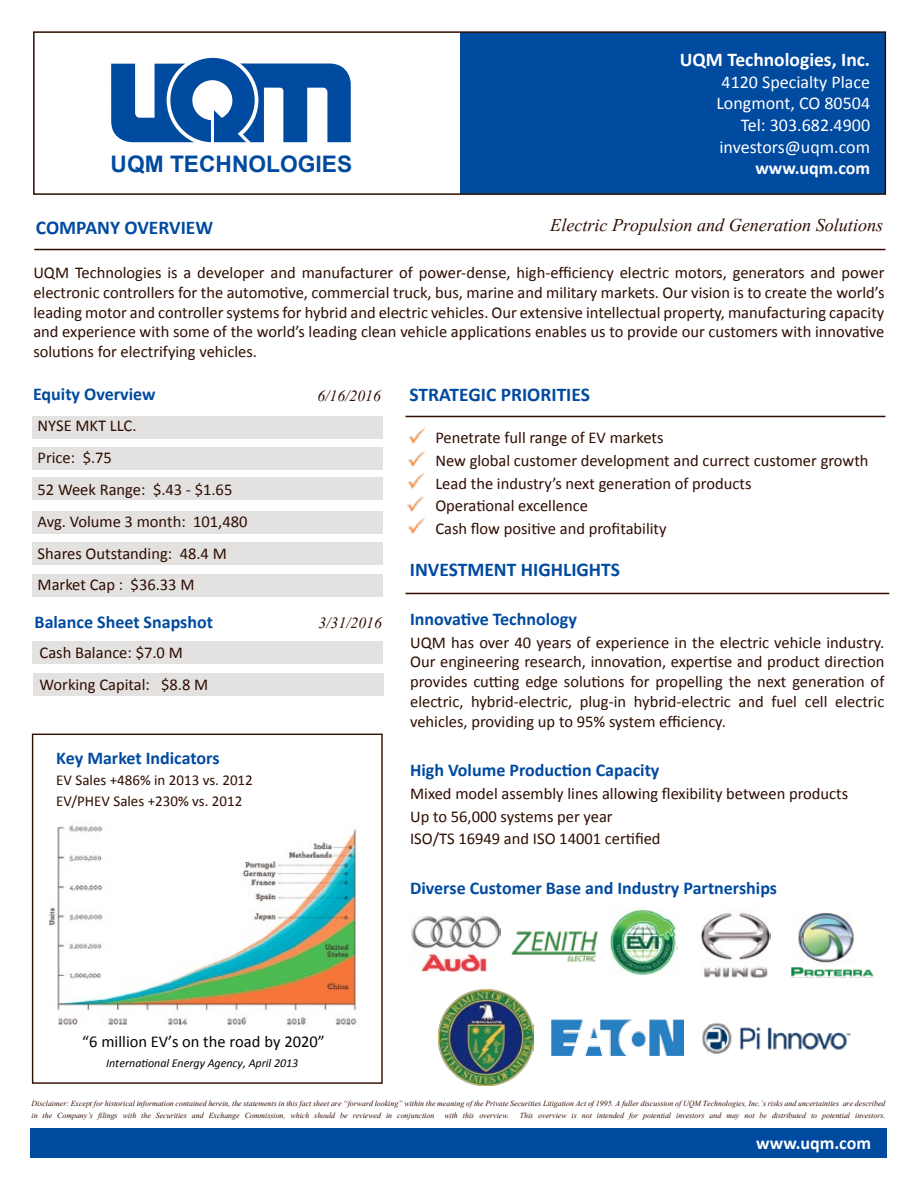
<style>
.page{position:relative;width:918px;height:1188px;background:#fff}
.page>*{position:absolute;margin:0;border:0;box-sizing:border-box;transform-origin:0 0}
.t1{font:700 22.8px "Arial";color:#004aa0}
.t2{font:22.5px "Vijaya";color:#2f0d00}
.t3{font:700 19.5px "Calibri";color:#004aa0}
.t4{font:700 19.5px "Calibri";color:#fff}
.t5{font:19.5px "Vijaya";color:#2f0d00}
.t6{font:700 18px "Calibri";color:#004aa0}
.t7{font:18px/21.6px "Calibri";color:#fff;text-align:right}
.t8{font:700 18px "Calibri";color:#fff}
.t9{font:16.5px/19.8px "Calibri";color:#2f0d00}
.t10{font:16.5px "Calibri";color:#060305}
.t11{font:15px/21px "Calibri";color:#2f0d00}
.t12{font:italic 12px "Calibri";color:#060305}
.t13{font:9.75px/11.7px "Vijaya";color:#2f0d00}
</style>
<div class="page">
<img style="left:511px;top:931px;width:99px;height:31px">
<div style="left:460px;top:32px;width:426px;height:162px;background:#004aa0"></div>
<div style="left:32px;top:447px;width:351px;height:23px;background:#e3e2e1"></div>
<div style="left:33px;top:416px;width:350px;height:22px;background:#e3e2e1"></div>
<div style="left:32px;top:511px;width:351px;height:23px;background:#e3e2e1"></div>
<div style="left:32px;top:478px;width:351px;height:22px;background:#e3e2e1"></div>
<div style="left:32px;top:574px;width:351px;height:23px;background:#e3e2e1"></div>
<div style="left:32px;top:543px;width:351px;height:22px;background:#e3e2e1"></div>
<div style="left:33px;top:673px;width:351px;height:23px;background:#e3e2e1"></div>
<div style="left:32px;top:642px;width:351px;height:22px;background:#e3e2e1"></div>
<div style="left:32px;top:734px;width:351px;height:350px;background:#fff;border:1px solid #2f0d00"></div>
<div style="left:33px;top:31px;width:853px;height:164px;border:1px solid #2f0d00"></div>
<svg style="left:111px;top:57px;width:240px;height:85px"></svg>
<hr style="left:34px;top:249px;width:852px;height:1px;background:#2f0d00">
<hr style="left:406px;top:593px;width:483px;height:1px;background:#2f0d00">
<img style="left:411px;top:916px;width:90px;height:56px">
<img style="left:610px;top:909px;width:68px;height:67px">
<img style="left:701px;top:912px;width:70px;height:66px">
<hr style="left:406px;top:416px;width:479px;height:1px;background:#2f0d00">
<img style="left:407px;top:427px;width:18px;height:107px">
<img style="left:50px;top:825px;width:307px;height:201px">
<div style="left:30px;top:1129px;width:856px;height:29px;background:#004aa0"></div>
<img style="left:798px;top:913px;width:56px;height:50px">
<img style="left:791px;top:967px;width:83px;height:10px">
<img style="left:552px;top:1020px;width:131px;height:35px">
<img style="left:702px;top:1023px;width:149px;height:31px">
<img style="left:438px;top:989px;width:96px;height:96px">
<h1 class="t1" style="left:111px;top:148px;width:243px">UQM TECHNOLOGIES</h1>
<p class="t4" style="left:680px;top:47px;width:192px">UQM Technologies, Inc.</p>
<p class="t7" style="left:716px;top:71px;width:155px">4120 Specialty Place<br>Longmont, CO 80504<br>Tel: 303.682.4900 investors@uqm.com</p>
<p class="t8" style="left:755px;top:157px;width:116px">www.uqm.com</p>
<h2 class="t2" style="left:550px;top:207px;width:334px">Electric Propulsion and Generation Solutions</h2>
<p class="t3" style="left:36px;top:215px;width:179px">COMPANY OVERVIEW</p>
<p class="t9" style="left:33px;top:263px;width:853px;text-align:justify">UQM Technologies is a developer and manufacturer of power-dense, high-efficiency electric motors, generators and power electronic controllers for the automotive, commercial truck, bus, marine and military markets. Our vision is to create the world’s leading motor and controller systems for hybrid and electric vehicles. Our extensive intellectual property, manufacturing capacity and experience with some of the world’s leading clean vehicle applications enables us to provide our customers with innovative solutions for electrifying vehicles.</p>
<p class="t6" style="left:33px;top:382px;width:124px">Equity Overview</p>
<p class="t9" style="left:38px;top:410px;width:211px;line-height:31.8px">NYSE MKT LLC.<br>Price: $.75<br>52 Week Range: $.43 - $1.65<br>Avg. Volume 3 month: 101,480<br>Shares Outstanding: 48.4 M<br>Market Cap : $36.33 M</p>
<p class="t6" style="left:35px;top:611px;width:180px">Balance Sheet Snapshot</p>
<p class="t9" style="left:40px;top:637px;width:170px;line-height:31.8px">Cash Balance: $7.0 M<br>Working Capital: $8.8 M</p>
<p class="t6" style="left:56px;top:747px;width:165px">Key Market Indicators</p>
<p class="t11" style="left:56px;top:770px;width:198px">EV Sales +486% in 2013 vs. 2012<br>EV/PHEV Sales +230% vs. 2012</p>
<p class="t5" style="left:317px;top:380px;width:65px">6/16/2016</p>
<p class="t5" style="left:318px;top:607px;width:65px">3/31/2016</p>
<p class="t3" style="left:410px;top:382px;width:182px">STRATEGIC PRIORITIES</p>
<p class="t9" style="left:435px;top:426px;width:435px;line-height:22.8px">Penetrate full range of EV markets<br>New global customer development and currect customer growth Lead the industry’s next generation of products<br>Operational excellence<br>Cash flow positive and profitability</p>
<p class="t3" style="left:410px;top:557px;width:212px">INVESTMENT HIGHLIGHTS</p>
<p class="t6" style="left:410px;top:607px;width:168px">Innovative Technology</p>
<p class="t9" style="left:410px;top:632px;width:476px;text-align:justify">UQM has over 40 years of experience in the electric vehicle industry.<br>Our engineering research, innovation, expertise and product direction provides cutting edge solutions for propelling the next generation of electric, hybrid-electric, plug-in hybrid-electric and fuel cell electric vehicles, providing up to 95% system efficiency.</p>
<p class="t6" style="left:410px;top:759px;width:251px">High Volume Production Capacity</p>
<p class="t9" style="left:410px;top:782px;width:440px;line-height:22.8px">Mixed model assembly lines allowing flexibility between products<br>Up to 56,000 systems per year<br>ISO/TS 16949 and ISO 14001 certified</p>
<p class="t6" style="left:410px;top:876px;width:369px">Diverse Customer Base and Industry Partnerships</p>
<p class="t10" style="left:82px;top:1031px;width:244px">“6 million EV’s on the road by 2020”</p>
<p class="t12" style="left:106px;top:1054px;width:194px">International Energy Agency, April 2013</p>
<p class="t13" style="left:32px;top:1096px;width:855px">Disclaimer: Except for historical information contained herein, the statements in this fact sheet are “forward looking” within the meaning of the Private Securities Litigation Act of 1995. A fuller discussion of UQM Technologies, Inc.’s risks and uncertainties are described in the Company’s filings with the Securities and Exchange Commission, which should be reviewed in conjunction with this overview. This overview is not intended for potential investors and may not be distributed to potential investors.</p>
<p class="t8" style="left:756px;top:1132px;width:116px">www.uqm.com</p>
</div>
